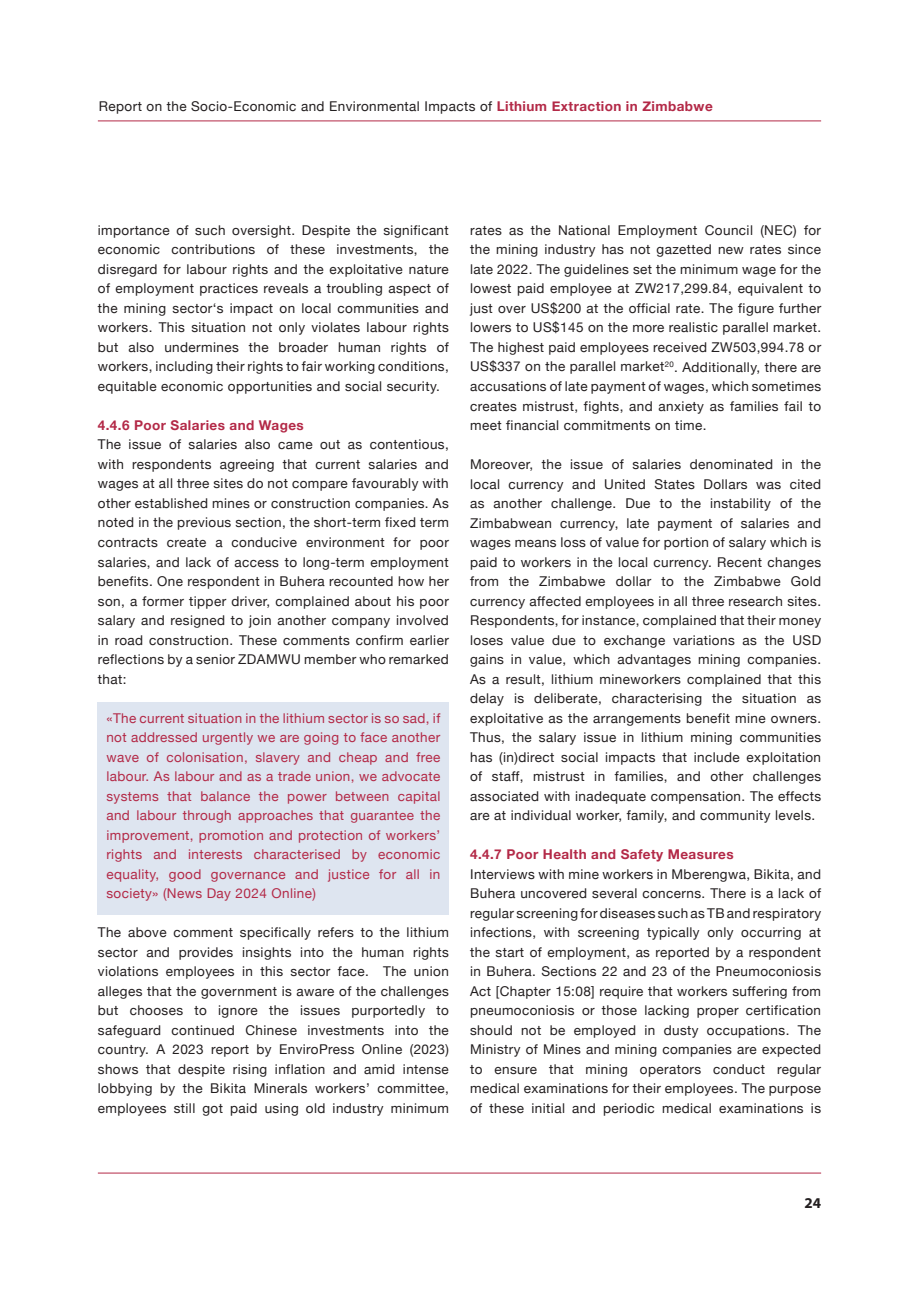
<style>
.page{position:relative;width:919px;height:1289px;background:#fff}
.page>*{position:absolute;margin:0;border:0;box-sizing:border-box;transform-origin:0 0}
.t1{font:700 15px "Myriad Pro";color:#231f20}
.t2{font:13.5px/19.5px "Helvetica Neue";letter-spacing:.03em;color:#231f20;text-align:justify}
.t3{font:13.5px/19.5px "Helvetica Neue";letter-spacing:.03em;color:#b32947;text-align:justify}
.t4{font:700 13.5px "Helvetica Neue";letter-spacing:.03em;color:#b32947}
.s1{font-weight:700;color:#b32947}
</style>
<div class="page">
<hr style="left:98px;top:1172px;width:723px;height:1px;background:#b32947">
<hr style="left:98px;top:120px;width:723px;height:1px;background:#b32947">
<div style="left:98px;top:702px;width:351px;height:212px;background:#dee5f0"></div>
<p class="t2" style="left:99px;top:96px;width:615px">Report on the Socio-Economic and Environmental Impacts of <span class="s1">Lithium Extraction in Zimbabwe</span></p>
<p class="t2" style="left:98px;top:220px;width:352px">importance of such oversight. Despite the significant economic contributions of these investments, the disregard for labour rights and the exploitative nature of employment practices reveals a troubling aspect of the mining sector‘s impact on local communities and workers. This situation not only violates labour rights but also undermines the broader human rights of workers, including their rights to fair working conditions, equitable economic opportunities and social security.</p>
<p class="t4" style="left:98px;top:417px;width:207px">4.4.6 Poor Salaries and Wages</p>
<p class="t2" style="left:98px;top:435px;width:352px">The issue of salaries also came out as contentious, with respondents agreeing that current salaries and wages at all three sites do not compare favourably with other established mines or construction companies. As noted in the previous section, the short-term fixed term contracts create a conducive environment for poor salaries, and lack of access to long-term employment benefits. One respondent in Buhera recounted how her son, a former tipper driver, complained about his poor salary and resigned to join another company involved in road construction. These comments confirm earlier reflections by a senior ZDAMWU member who remarked that:</p>
<p class="t3" style="left:106px;top:707px;width:335px">«The current situation in the lithium sector is so sad, if not addressed urgently we are going to face another wave of colonisation, slavery and cheap and free labour. As labour and as a trade union, we advocate systems that balance the power between capital and labour through approaches that guarantee the improvement, promotion and protection of workers’ rights and interests characterised by economic equality, good governance and justice for all in society» (News Day 2024 Online)</p>
<p class="t2" style="left:98px;top:922px;width:352px">The above comment specifically refers to the lithium sector and provides insights into the human rights violations employees in this sector face. The union alleges that the government is aware of the challenges but chooses to ignore the issues purportedly to safeguard continued Chinese investments into the country. A 2023 report by EnviroPress Online (2023) shows that despite rising inflation and amid intense lobbying by the Bikita Minerals workers’ committee, employees still got paid using old industry minimum</p>
<p class="t2" style="left:470px;top:220px;width:352px">rates as the National Employment Council (NEC) for the mining industry has not gazetted new rates since late 2022. The guidelines set the minimum wage for the lowest paid employee at ZW217,299.84, equivalent to just over US$200 at the official rate. The figure further lowers to US$145 on the more realistic parallel market.<br>The highest paid employees received ZW503,994.78 or US$337 on the parallel market<sup>20</sup>. Additionally, there are accusations of late payment of wages, which sometimes creates mistrust, fights, and anxiety as families fail to meet financial commitments on time.</p>
<p class="t2" style="left:470px;top:454px;width:352px">Moreover, the issue of salaries denominated in the local currency and United States Dollars was cited as another challenge. Due to the instability of the Zimbabwean currency, late payment of salaries and wages means loss of value for portion of salary which is paid to workers in the local currency. Recent changes from the Zimbabwe dollar to the Zimbabwe Gold currency affected employees in all three research sites.<br>Respondents, for instance, complained that their money loses value due to exchange variations as the USD gains in value, which advantages mining companies.<br>As a result, lithium mineworkers complained that this delay is deliberate, characterising the situation as exploitative as the arrangements benefit mine owners.<br>Thus, the salary issue in lithium mining communities has (in)direct social impacts that include exploitation of staff, mistrust in families, and other challenges associated with inadequate compensation. The effects are at individual worker, family, and community levels.</p>
<p class="t4" style="left:470px;top:846px;width:265px">4.4.7 Poor Health and Safety Measures</p>
<p class="t2" style="left:470px;top:864px;width:352px">Interviews with mine workers in Mberengwa, Bikita, and Buhera uncovered several concerns. There is a lack of regular screening for diseases such as TB and respiratory infections, with screening typically only occurring at the start of employment, as reported by a respondent in Buhera. Sections 22 and 23 of the Pneumoconiosis Act [Chapter 15:08] require that workers suffering from pneumoconiosis or those lacking proper certification should not be employed in dusty occupations. The Ministry of Mines and mining companies are expected to ensure that mining operators conduct regular medical examinations for their employees. The purpose of these initial and periodic medical examinations is</p>
<p class="t1" style="left:804px;top:1192px;width:18px">24</p>
</div>
